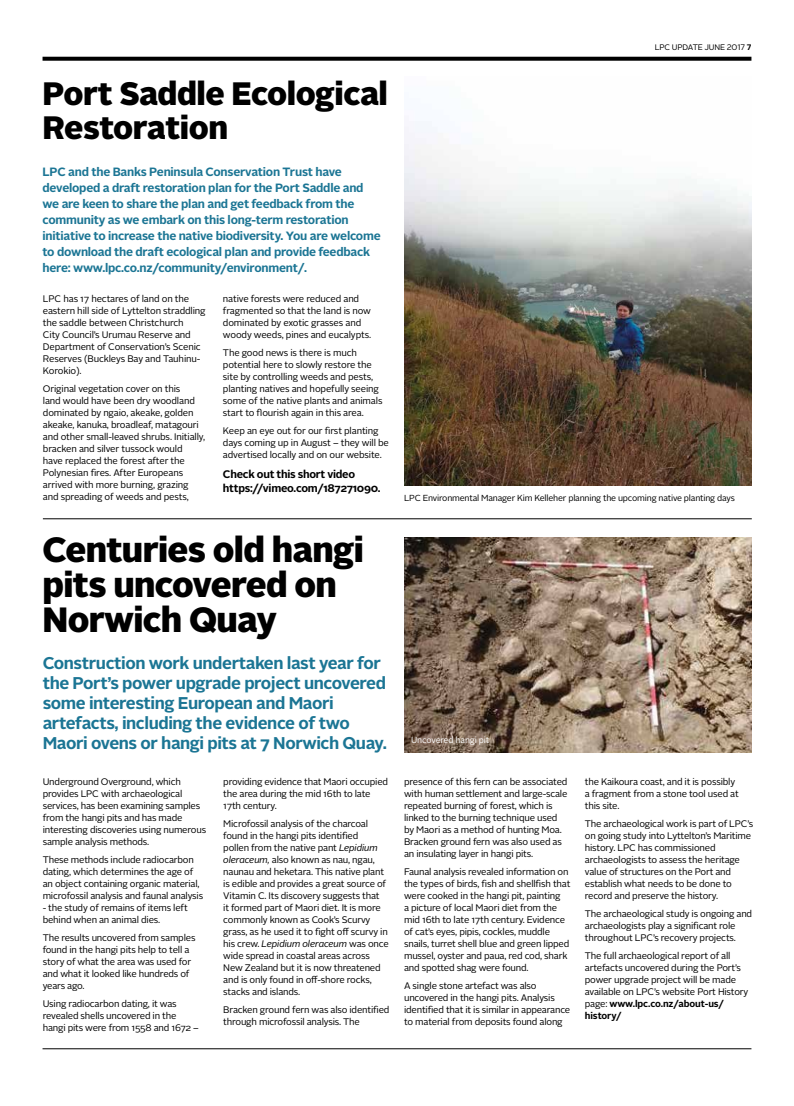
<style>
.page{position:relative;width:794px;height:1106px;background:#fff}
.page>*{position:absolute;margin:0;border:0;box-sizing:border-box;transform-origin:0 0}
.t1{font:900 35px/35px "Alright Sans";letter-spacing:-.02em;color:#000}
.t2{font:900 32.4px/34.3px "Alright Sans";letter-spacing:-.015em;color:#000}
.t3{font:700 17px/20px "Alright Sans";letter-spacing:-.025em;color:#1b7594}
.t4{font:700 12px/16px "Alright Sans";letter-spacing:-.02em;color:#1b7594}
.t5{font:700 11px/14px "Alright Sans";letter-spacing:-.025em;color:#000}
.t6{font:9.5px/12px "Alright Sans";letter-spacing:-.02em;color:#000}
.t7{font:8.8px "Alright Sans";letter-spacing:-.02em;color:#000}
.t8{font:8.8px "Alright Sans";letter-spacing:-.015em;color:#fff}
.t9{font:8px "Alright Sans";letter-spacing:-.02em;color:#000}
.s1{font-style:italic}
.s2{font-weight:700}
</style>
<div class="page">
<svg style="left:43px;top:57px;width:708px;height:4px;background:#121212"></svg>
<img style="left:404px;top:121px;width:347px;height:364px">
<hr style="left:43px;top:518px;width:709px;height:1px;background:#000">
<hr style="left:43px;top:1048px;width:708px;height:1px;background:#000">
<img style="left:404px;top:537px;width:347px;height:215px">
<h2 class="t2" style="left:43px;top:76px;width:347px">Port Saddle Ecological<br>Restoration</h2>
<p class="t4" style="left:43px;top:164px;width:340px">LPC and the Banks Peninsula Conservation Trust have developed a draft restoration plan for the Port Saddle and we are keen to share the plan and get feedback from the community as we embark on this long-term restoration initiative to increase the native biodiversity. You are welcome to download the draft ecological plan and provide feedback here: www.lpc.co.nz/community/environment/.</p>
<p class="t6" style="left:43px;top:293px;width:164px">LPC has 17 hectares of land on the eastern hill side of Lyttelton straddling the saddle between Christchurch<br>City Council’s Urumau Reserve and<br>Department of Conservation’s Scenic<br>Reserves (Buckleys Bay and Tauhinu-<br>Korokio).</p>
<p class="t6" style="left:43px;top:383px;width:164px">Original vegetation cover on this<br>land would have been dry woodland dominated by ngaio, akeake, golden akeake, kanuka, broadleaf, matagouri and other small-leaved shrubs. Initially, bracken and silver tussock would<br>have replaced the forest after the Polynesian fires. After Europeans arrived with more burning, grazing and spreading of weeds and pests,</p>
<p class="t6" style="left:223px;top:293px;width:150px">native forests were reduced and fragmented so that the land is now dominated by exotic grasses and woody weeds, pines and eucalypts.</p>
<p class="t6" style="left:223px;top:347px;width:161px">The good news is there is much potential here to slowly restore the site by controlling weeds and pests, planting natives and hopefully seeing some of the native plants and animals start to flourish again in this area.</p>
<p class="t6" style="left:223px;top:425px;width:168px">Keep an eye out for our first planting days coming up in August – they will be advertised locally and on our website.</p>
<p class="t5" style="left:223px;top:467px;width:159px">Check out this short video https://vimeo.com/187271090.</p>
<h1 class="t1" style="left:43px;top:532px;width:323px">Centuries old hangi pits uncovered on<br>Norwich Quay</h1>
<h3 class="t3" style="left:43px;top:652px;width:346px">Construction work undertaken last year for the Port’s power upgrade project uncovered some interesting European and Maori artefacts, including the evidence of two Maori ovens or hangi pits at 7 Norwich Quay.</h3>
<p class="t6" style="left:43px;top:775px;width:165px">Underground Overground, which provides LPC with archaeological services, has been examining samples from the hangi pits and has made interesting discoveries using numerous sample analysis methods.</p>
<p class="t6" style="left:43px;top:853px;width:162px">These methods include radiocarbon dating, which determines the age of an object containing organic material, microfossil analysis and faunal analysis</p>
<p class="t6" style="left:43px;top:901px;width:147px">- the study of remains of items left behind when an animal dies.</p>
<p class="t6" style="left:43px;top:931px;width:154px">The results uncovered from samples found in the hangi pits help to tell a story of what the area was used for and what it looked like hundreds of years ago.</p>
<p class="t6" style="left:43px;top:997px;width:158px">Using radiocarbon dating, it was revealed shells uncovered in the hangi pits were from 1558 and 1672 –</p>
<p class="t6" style="left:223px;top:775px;width:166px">providing evidence that Maori occupied the area during the mid 16th to late<br>17th century.</p>
<p class="t6" style="left:223px;top:817px;width:167px">Microfossil analysis of the charcoal found in the hangi pits identified<br>pollen from the native pant <span class="s1">Lepidium oleraceum,</span> also known as nau, ngau, naunau and heketara. This native plant is edible and provides a great source of Vitamin C. Its discovery suggests that<br>it formed part of Maori diet. It is more commonly known as Cook’s Scurvy grass, as he used it to fight off scurvy in his crew. <span class="s1">Lepidium oleraceum</span> was once wide spread in coastal areas across New Zealand but it is now threatened and is only found in off-shore rocks, stacks and islands.</p>
<p class="t6" style="left:223px;top:1003px;width:168px">Bracken ground fern was also identified through microfossil analysis. The</p>
<p class="t9" style="left:654px;top:42px;width:98px">LPC UPDATE JUNE 2017 <span class="s2">7</span></p>
<p class="t7" style="left:404px;top:492px;width:332px">LPC Environmental Manager Kim Kelleher planning the upcoming native planting days</p>
<p class="t8" style="left:411px;top:734px;width:80px">Uncovered hangi pit</p>
<p class="t6" style="left:404px;top:775px;width:165px">presence of this fern can be associated with human settlement and large-scale repeated burning of forest, which is linked to the burning technique used by Maori as a method of hunting Moa.<br>Bracken ground fern was also used as an insulating layer in hangi pits.</p>
<p class="t6" style="left:404px;top:865px;width:168px">Faunal analysis revealed information on the types of birds, fish and shellfish that were cooked in the hangi pit, painting<br>a picture of local Maori diet from the mid 16th to late 17th century. Evidence of cat’s eyes, pipis, cockles, muddle snails, turret shell blue and green lipped mussel, oyster and paua, red cod, shark and spotted shag were found.</p>
<p class="t6" style="left:404px;top:979px;width:168px">A single stone artefact was also uncovered in the hangi pits. Analysis identified that it is similar in appearance to material from deposits found along</p>
<p class="t6" style="left:585px;top:775px;width:155px">the Kaikoura coast, and it is possibly a fragment from a stone tool used at this site.</p>
<p class="t6" style="left:585px;top:817px;width:170px">The archaeological work is part of LPC’s on going study into Lyttelton’s Maritime history. LPC has commissioned archaeologists to assess the heritage value of structures on the Port and establish what needs to be done to record and preserve the history.</p>
<p class="t6" style="left:585px;top:907px;width:169px">The archaeological study is ongoing and archaeologists play a significant role throughout LPC’s recovery projects.</p>
<p class="t6" style="left:585px;top:949px;width:165px">The full archaeological report of all artefacts uncovered during the Port’s power upgrade project will be made available on LPC’s website Port History page: <span class="s2">www.lpc.co.nz/about-us/ history/</span></p>
</div>
